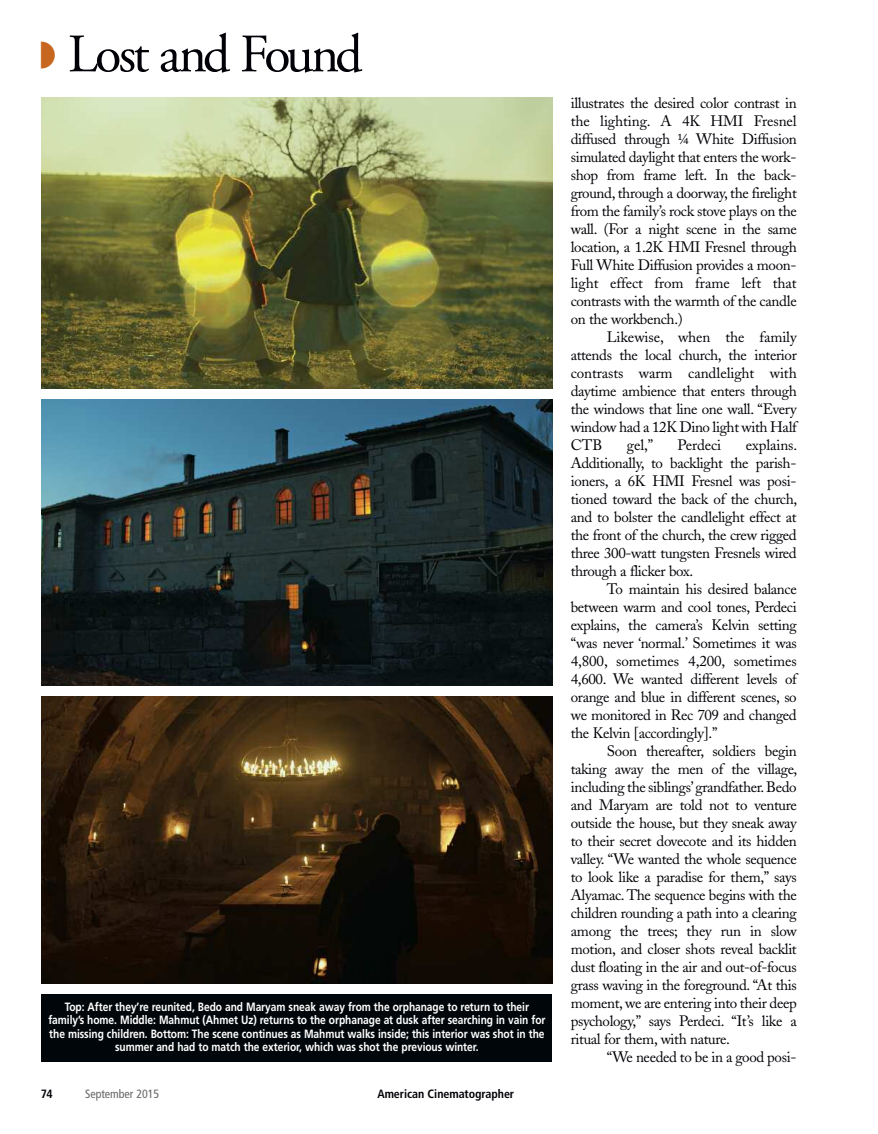
<style>
.page{position:relative;width:878px;height:1134px;background:#fff}
.page>*{position:absolute;margin:0;border:0;box-sizing:border-box;transform-origin:0 0}
.t1{font:54px "Adobe Garamond";letter-spacing:-.06em;color:#000006}
.t2{font:15px/18px "Adobe Caslon";letter-spacing:-.025em;color:#000006;text-align:justify}
.t3{font:15px "Adobe Caslon";letter-spacing:-.005em;color:#000006}
.t4{font:700 12px/13.5px "Frutiger";letter-spacing:-.005em;color:#fff;text-align:center;scale:.85 1}
.t5{font:700 condensed 12px "Frutiger";letter-spacing:-.005em;color:#000006}
.t6{font:condensed 12px "Frutiger";letter-spacing:-.005em;color:#66666a}
.s1{color:#c7671f}
</style>
<div class="page">
<div style="left:41px;top:994px;width:511px;height:68px;background:#00060a"></div>
<img style="left:41px;top:97px;width:511px;height:291px">
<img style="left:41px;top:399px;width:511px;height:287px">
<img style="left:41px;top:697px;width:511px;height:286px">
<h1 class="t1" style="left:40px;top:33px;width:324px"><span class="s1">◗</span> Lost and Found</h1>
<p class="t4" style="left:48px;top:1001px;width:586px">Top: After they’re reunited, Bedo and Maryam sneak away from the orphanage to return to their family’s home. Middle: Mahmut (Ahmet Uz) returns to the orphanage at dusk after searching in vain for the missing children. Bottom: The scene continues as Mahmut walks inside; this interior was shot in the summer and had to match the exterior, which was shot the previous winter.</p>
<p class="t5" style="left:41px;top:1089px;width:13px">74</p>
<p class="t6" style="left:85px;top:1089px;width:76px">September 2015</p>
<p class="t5" style="left:377px;top:1089px;width:138px">American Cinematographer</p>
<p class="t2" style="left:570px;top:96px;width:227px">illustrates the desired color contrast in the lighting. A 4K HMI Fresnel diffused through ¼ White Diffusion simulated daylight that enters the work&shy;shop from frame left. In the back&shy;ground, through a doorway, the firelight from the family’s rock stove plays on the wall. (For a night scene in the same location, a 1.2K HMI Fresnel through Full White Diffusion provides a moon&shy;light effect from frame left that contrasts with the warmth of the candle on the workbench.)</p>
<p class="t2" style="left:570px;top:330px;width:227px;text-indent:36px">Likewise, when the family attends the local church, the interior contrasts warm candlelight with daytime ambience that enters through the windows that line one wall. “Every window had a 12K Dino light with Half CTB</p>
<p class="t2" style="left:570px;top:438px;width:228px;text-indent:175px">explains.<br>Additionally, to backlight the parish&shy;ioners, a 6K HMI Fresnel was posi&shy;tioned toward the back of the church, and to bolster the candlelight effect at the front of the church, the crew rigged three 300-watt tungsten Fresnels wired through a flicker box.</p>
<p class="t2" style="left:570px;top:582px;width:227px;text-indent:36px">To maintain his desired balance between warm and cool tones, Perdeci explains, the camera’s Kelvin setting “was never ‘normal.’ Sometimes it was 4,800, sometimes 4,200, sometimes 4,600. We wanted different levels of orange and blue in different scenes, so we monitored in Rec 709 and changed the Kelvin [accordingly].”</p>
<p class="t2" style="left:570px;top:744px;width:228px;text-indent:36px">Soon thereafter, soldiers begin taking away the men of the village, including the siblings’ grandfather.Bedo and Maryam are told not to venture outside the house, but they sneak away to their secret dovecote and its hidden valley. “We wanted the whole sequence to look like a paradise for them,” says Alyamac. The sequence begins with the children rounding a path into a clearing among the trees; they run in slow motion, and closer shots reveal backlit dust floating in the air and out-of-focus grass waving in the foreground. “At this moment, we are entering into their deep psychology,” says Perdeci. “It’s like a ritual for them, with nature.</p>
<p class="t2" style="left:606px;top:1050px;width:191px">“We needed to be in a good posi-</p>
<p class="t2" style="left:627px;top:438px;width:28px">gel,”</p>
<p class="t3" style="left:677px;top:439px;width:45px">Perdeci</p>
</div>
